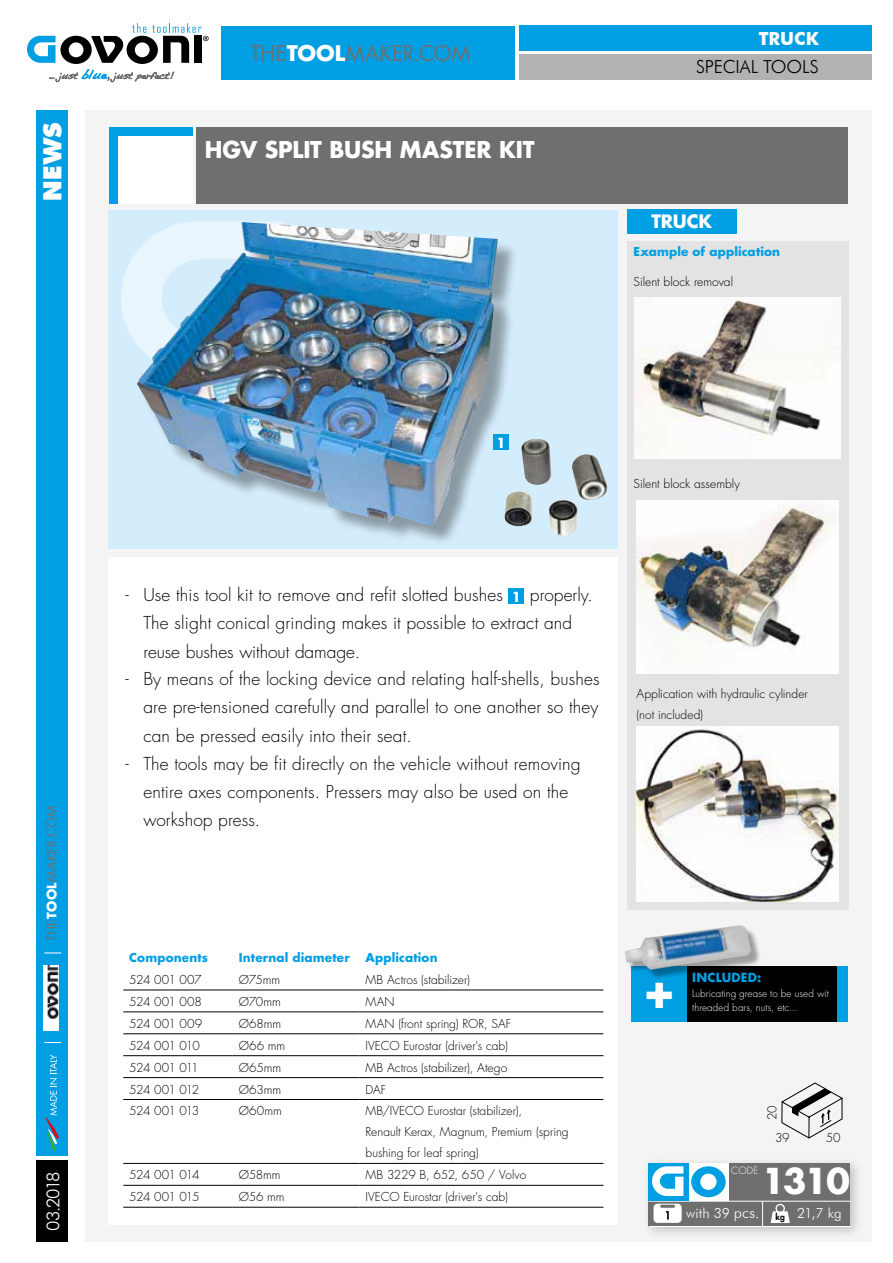
<style>
.page{position:relative;width:893px;height:1263px;background:#fff}
.page>*{position:absolute;margin:0;border:0;box-sizing:border-box;transform-origin:0 0}
.t1{font:700 49.2px "Futura Std";color:#fff}
.t2{font:700 39px "Wuerth";color:#fff}
.t3{font:800 24px "Futura Std";color:#fff}
.t4{font:700 22.5px "Futura Std";letter-spacing:-.01em;color:#fff}
.t5{font:21px "Futura Std";letter-spacing:-.005em;color:#706f6f}
.t6{font:300 18px "Futura BT";letter-spacing:-.005em;color:#000}
.t7{font:300 18px "Futura BT";letter-spacing:-.09em;color:#fff}
.t8{font:700 18px "Futura Std";letter-spacing:-.005em;color:#fff}
.t9{font:700 18px "Futura BT";color:#fff}
.t10{font:300 17.4px/28.3px "Futura Std";letter-spacing:.01em;color:#000}
.t11{font:300 14.1px "Futura BT";color:#fff}
.t12{font:700 13.5px "Futura Std";color:#fff}
.t13{font:12.75px "Futura Std";letter-spacing:.01em;color:#706f6f}
.t14{font:700 12.3px "Futura Std";letter-spacing:.015em;color:#009fe3}
.t15{font:300 12px/21px "Futura Std";color:#000}
.t16{font:700 12px "Futura Std";letter-spacing:.01em;color:#009fe3}
.t17{font:300 12px "Futura Std";letter-spacing:-.075em;color:#000}
.t18{font:300 12px "Futura Std";letter-spacing:-.04em;color:#000}
.t19{font:300 12px "Futura Std";letter-spacing:-.02em;color:#000}
.t20{font:300 12px "Futura Std";letter-spacing:-.06em;color:#000}
.t21{font:300 12px "Futura Std";letter-spacing:-.07em;color:#000}
.t22{font:300 9.9px/14.7px "Futura Std";letter-spacing:.01em;color:#fff}
.t23{font:300 9.75px "Futura Std";color:#fff}
.t24{font:800 8.55px "Futura Std";color:#000}
.s1{font-weight:700;color:#fff}
.s2{font-weight:700;font-size:13.5px;color:#fff}
.s3{font-size:15px}
</style>
<div class="page">
<div style="left:519px;top:54px;width:353px;height:26px;background:#b3b2b2"></div>
<div style="left:221px;top:26px;width:294px;height:54px;background:#009fe3"></div>
<div style="left:519px;top:26px;width:353px;height:25px;background:#009fe3"></div>
<svg style="left:27px;top:23px;width:182px;height:59px"></svg>
<div style="left:37px;top:1161px;width:31px;height:81px;background:#000"></div>
<div style="left:37px;top:111px;width:31px;height:1045px;background:#009fe3"></div>
<svg style="left:45px;top:1054px;width:14px;height:97px"></svg>
<img style="left:43px;top:965px;width:16px;height:65px">
<svg style="left:44px;top:1042px;width:17px;height:1px"></svg>
<svg style="left:44px;top:952px;width:17px;height:1px"></svg>
<div style="left:85px;top:111px;width:787px;height:1131px;background:#f4f4f4"></div>
<div style="left:109px;top:557px;width:509px;height:667px;background:#fff"></div>
<div style="left:109px;top:128px;width:84px;height:76px;background:#009fe3"></div>
<div style="left:119px;top:137px;width:74px;height:67px;background:#fff"></div>
<div style="left:197px;top:128px;width:651px;height:76px;background:#706f6f"></div>
<svg style="left:781px;top:1082px;width:62px;height:57px"></svg>
<div style="left:109px;top:210px;width:509px;height:339px;background:#d4edfc"></div>
<svg style="left:121px;top:221px;width:163px;height:122px"></svg>
<div style="left:627px;top:241px;width:221px;height:669px;background:#e3e3e3"></div>
<div style="left:642px;top:1156px;width:221px;height:83px;background:#000;opacity:.2"></div>
<div style="left:648px;top:1163px;width:202px;height:64px;background:#706f6f"></div>
<hr style="left:648px;top:1226px;width:202px;height:1px;background:#fff">
<hr style="left:648px;top:1201px;width:202px;height:1px;background:#fff">
<svg style="left:762px;top:1201px;width:1px;height:25px"></svg>
<svg style="left:771px;top:1204px;width:19px;height:19px"></svg>
<svg style="left:653px;top:1204px;width:29px;height:19px"></svg>
<div style="left:689px;top:1163px;width:40px;height:38px;background:#fff"></div>
<div style="left:648px;top:1163px;width:41px;height:38px;background:#009fe3"></div>
<svg style="left:691px;top:1166px;width:35px;height:31px"></svg>
<svg style="left:652px;top:1166px;width:31px;height:30px"></svg>
<div style="left:141px;top:225px;width:378px;height:322px;background:#000;opacity:.35"></div>
<img style="left:136px;top:222px;width:362px;height:305px">
<img style="left:635px;top:297px;width:205px;height:162px">
<img style="left:636px;top:500px;width:203px;height:173px">
<img style="left:636px;top:726px;width:203px;height:175px">
<img style="left:521px;top:439px;width:13px;height:40px">
<div style="left:493px;top:434px;width:16px;height:16px;background:#009fe3"></div>
<div style="left:627px;top:209px;width:109px;height:25px;background:#009fe3"></div>
<div style="left:631px;top:966px;width:56px;height:56px;background:#009fe3"></div>
<div style="left:836px;top:966px;width:12px;height:56px;background:#009fe3"></div>
<div style="left:687px;top:966px;width:149px;height:56px;background:#000"></div>
<div style="left:627px;top:928px;width:134px;height:51px;background:#000;opacity:.35"></div>
<img style="left:625px;top:925px;width:127px;height:45px">
<div style="left:508px;top:588px;width:16px;height:16px;background:#009fe3"></div>
<hr style="left:123px;top:990px;width:110px;height:1px;background:#000">
<hr style="left:233px;top:990px;width:127px;height:1px;background:#000">
<hr style="left:360px;top:990px;width:243px;height:1px;background:#000">
<hr style="left:123px;top:1012px;width:110px;height:1px;background:#000">
<hr style="left:233px;top:1012px;width:127px;height:1px;background:#000">
<hr style="left:360px;top:1012px;width:243px;height:1px;background:#000">
<hr style="left:123px;top:1033px;width:110px;height:1px;background:#000">
<hr style="left:233px;top:1033px;width:127px;height:1px;background:#000">
<hr style="left:360px;top:1033px;width:243px;height:1px;background:#000">
<hr style="left:123px;top:1055px;width:110px;height:1px;background:#000">
<hr style="left:233px;top:1055px;width:127px;height:1px;background:#000">
<hr style="left:360px;top:1055px;width:243px;height:1px;background:#000">
<hr style="left:123px;top:1077px;width:110px;height:1px;background:#000">
<hr style="left:233px;top:1077px;width:127px;height:1px;background:#000">
<hr style="left:360px;top:1077px;width:243px;height:1px;background:#000">
<hr style="left:123px;top:1099px;width:110px;height:1px;background:#000">
<hr style="left:233px;top:1099px;width:127px;height:1px;background:#000">
<hr style="left:360px;top:1099px;width:243px;height:1px;background:#000">
<hr style="left:123px;top:1163px;width:110px;height:1px;background:#000">
<hr style="left:233px;top:1163px;width:127px;height:1px;background:#000">
<hr style="left:360px;top:1163px;width:243px;height:1px;background:#000">
<hr style="left:123px;top:1185px;width:110px;height:1px;background:#000">
<hr style="left:233px;top:1185px;width:127px;height:1px;background:#000">
<hr style="left:360px;top:1185px;width:243px;height:1px;background:#000">
<hr style="left:123px;top:1207px;width:110px;height:1px;background:#000">
<hr style="left:233px;top:1207px;width:127px;height:1px;background:#000">
<hr style="left:360px;top:1207px;width:243px;height:1px;background:#000">
<h3 class="t3" style="left:37px;top:201px;width:80px;rotate:-90deg">NEWS</h3>
<p class="t13" style="left:44px;top:941px;width:137px;rotate:-90deg">THE<span class="s1">TOOL</span>MAKER.COM</p>
<p class="t7" style="left:42px;top:1231px;width:61px;rotate:-90deg">03.2018</p>
<p class="t5" style="left:251px;top:40px;width:221px">THE<span class="s1">TOOL</span>MAKER.COM</p>
<p class="t4" style="left:205px;top:135px;width:331px">HGV SPLIT BUSH MASTER KIT</p>
<p class="t9" style="left:759px;top:28px;width:62px">TRUCK</p>
<p class="t6" style="left:696px;top:55px;width:124px">SPECIAL TOOLS</p>
<p class="t8" style="left:651px;top:210px;width:62px">TRUCK</p>
<p class="t16" style="left:634px;top:244px;width:148px">Example of application</p>
<p class="t15" style="left:634px;top:272px;width:101px">Silent block removal</p>
<p class="t12" style="left:496px;top:434px;width:11px">1</p>
<p class="t15" style="left:634px;top:474px;width:108px">Silent block assembly</p>
<p class="t10" style="left:143px;top:581px;width:451px;text-indent:-18px">- Use this tool kit to remove and refit slotted bushes <span class="s2">1</span> properly.<br>The slight conical grinding makes it possible to extract and reuse bushes without damage.</p>
<p class="t10" style="left:143px;top:665px;width:458px;text-align:justify;text-indent:-18px">- By means of the locking device and relating half-shells, bushes are pre-tensioned carefully and parallel to one another so they can be pressed easily into their seat.</p>
<p class="t10" style="left:143px;top:750px;width:439px;text-indent:-18px">- The tools may be fit directly on the vehicle without removing entire axes components. Pressers may also be used on the workshop press.</p>
<p class="t15" style="left:637px;top:684px;width:173px">Application with hydraulic cylinder (not included)</p>
<p class="t16" style="left:129px;top:949px;width:80px">Components</p>
<p class="t16" style="left:239px;top:949px;width:112px">Internal diameter</p>
<p class="t16" style="left:366px;top:949px;width:74px">Application</p>
<p class="t18" style="left:129px;top:972px;width:74px">524 001 007</p>
<p class="t15" style="left:239px;top:969px;width:43px">Ø75mm</p>
<p class="t15" style="left:366px;top:969px;width:106px">MB Actros (stabilizer)</p>
<p class="t19" style="left:129px;top:994px;width:74px">524 001 008</p>
<p class="t15" style="left:239px;top:991px;width:44px">Ø70mm</p>
<p class="t15" style="left:366px;top:991px;width:31px">MAN</p>
<p class="t15" style="left:129px;top:1013px;width:74px">524 001 009</p>
<p class="t15" style="left:239px;top:1013px;width:44px">Ø68mm</p>
<p class="t15" style="left:366px;top:1013px;width:147px">MAN (front spring) ROR, SAF</p>
<p class="t20" style="left:129px;top:1038px;width:72px">524 001 010</p>
<p class="t15" style="left:239px;top:1035px;width:48px">Ø66 mm</p>
<p class="t15" style="left:366px;top:1035px;width:144px">IVECO Eurostar (driver's cab)</p>
<p class="t17" style="left:129px;top:1060px;width:71px">524 001 011</p>
<p class="t15" style="left:239px;top:1057px;width:44px">Ø65mm</p>
<p class="t15" style="left:366px;top:1057px;width:143px">MB Actros (stabilizer), Atego</p>
<p class="t17" style="left:129px;top:1082px;width:72px">524 001 012</p>
<p class="t15" style="left:239px;top:1079px;width:44px">Ø63mm</p>
<p class="t15" style="left:366px;top:1079px;width:22px">DAF</p>
<p class="t17" style="left:129px;top:1104px;width:72px">524 001 013</p>
<p class="t15" style="left:239px;top:1101px;width:44px">Ø60mm</p>
<p class="t15" style="left:366px;top:1101px;width:205px">MB/IVECO Eurostar (stabilizer),<br>Renault Kerax, Magnum, Premium (spring bushing for leaf spring)</p>
<p class="t21" style="left:129px;top:1168px;width:72px">524 001 014</p>
<p class="t15" style="left:239px;top:1165px;width:43px">Ø58mm</p>
<p class="t15" style="left:366px;top:1165px;width:162px">MB 3229 B, 652, 650 / Volvo</p>
<p class="t17" style="left:129px;top:1189px;width:72px">524 001 015</p>
<p class="t15" style="left:239px;top:1187px;width:47px">Ø56 mm</p>
<p class="t15" style="left:366px;top:1187px;width:144px">IVECO Eurostar (driver's cab)</p>
<h1 class="t1" style="left:642px;top:956px;width:35px">+</h1>
<p class="t14" style="left:692px;top:969px;width:71px">INCLUDED:</p>
<p class="t22" style="left:692px;top:986px;width:138px">Lubricating grease to be used wit threaded bars, nuts, etc...</p>
<p class="t15" style="left:762px;top:1120px;width:16px;rotate:-90deg">20</p>
<p class="t15" style="left:775px;top:1127px;width:16px">39</p>
<p class="t15" style="left:826px;top:1127px;width:16px">50</p>
<p class="t23" style="left:731px;top:1164px;width:29px">CODE</p>
<p class="t11" style="left:686px;top:1205px;width:75px">with 39 <span class="s3">pcs.</span></p>
<h2 class="t2" style="left:762px;top:1152px;width:89px">1310</h2>
<p class="t24" style="left:776px;top:1211px;width:11px">kg</p>
<p class="t11" style="left:797px;top:1204px;width:46px">21,7 kg</p>
</div>
